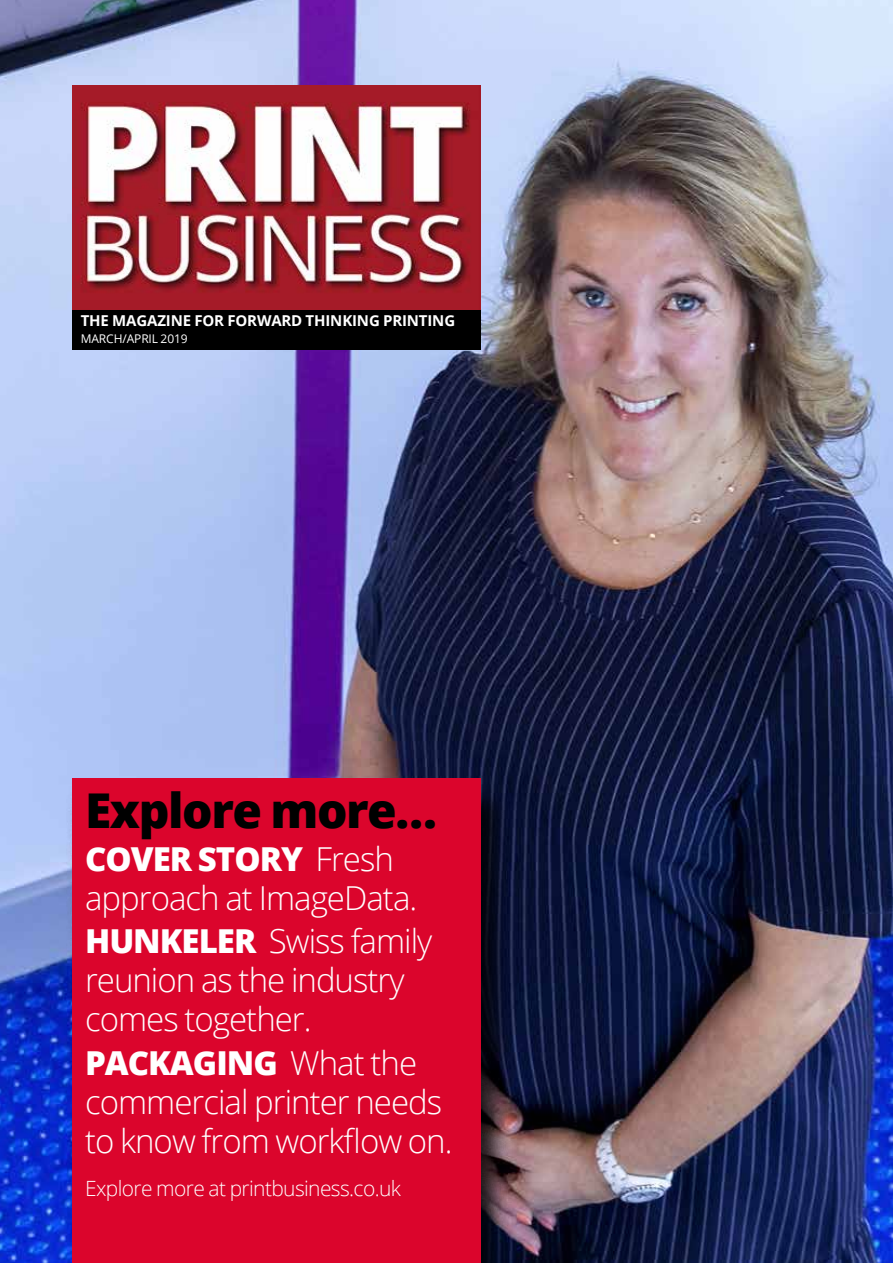
<style>
.page{position:relative;width:893px;height:1263px;background:#fff}
.page>*{position:absolute;margin:0;border:0;box-sizing:border-box;transform-origin:0 0}
.t1{font:800 48px "Open Sans";letter-spacing:-.03em;color:#000}
.t2{font:300 33px/39px "Open Sans";letter-spacing:-.03em;color:#fff}
.t3{font:300 21px "Open Sans";letter-spacing:-.03em;color:#fff}
.t4{font:700 15px "Open Sans";letter-spacing:-.01em;color:#fff}
.t5{font:12px "Open Sans";letter-spacing:-.01em;color:#fff}
.s1{font-weight:800}
</style>
<div class="page">
<img style="left:0;top:0;width:893px;height:1263px">
<img style="left:72px;top:85px;width:408px;height:225px">
<div style="left:72px;top:310px;width:408px;height:40px;background:#000"></div>
<div style="left:66px;top:781px;width:447px;height:482px;background:#000;opacity:.8"></div>
<div style="left:72px;top:778px;width:408px;height:485px;background:#db052c"></div>
<p class="t4" style="left:81px;top:310px;width:376px">THE MAGAZINE FOR FORWARD THINKING PRINTING</p>
<p class="t5" style="left:81px;top:330px;width:108px">MARCH/APRIL 2019</p>
<h1 class="t1" style="left:85px;top:774px;width:354px">Explore more…</h1>
<p class="t2" style="left:85px;top:838px;width:334px"><span class="s1">COVER STORY</span> Fresh approach at ImageData.</p>
<p class="t2" style="left:85px;top:921px;width:349px"><span class="s1">HUNKELER</span> Swiss family reunion as the industry comes together.</p>
<p class="t2" style="left:85px;top:1042px;width:369px"><span class="s1">PACKAGING</span> What the commercial printer needs to know from workflow on.</p>
<p class="t3" style="left:85px;top:1174px;width:317px">Explore more at printbusiness.co.uk</p>
</div>
